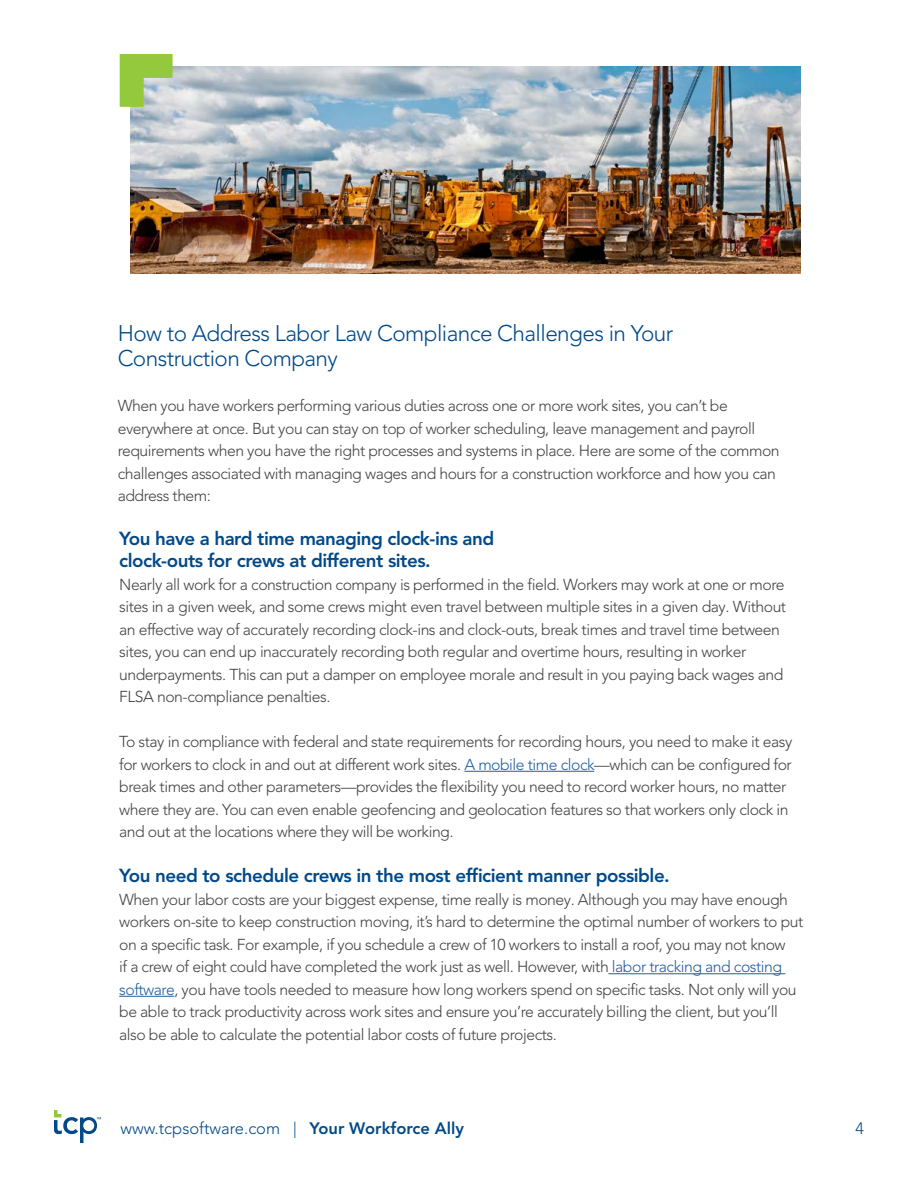
<style>
.page{position:relative;width:918px;height:1188px;background:#fff}
.page>*{position:absolute;margin:0;border:0;box-sizing:border-box;transform-origin:0 0}
.t1{font:300 22.5px/25.5px "Avenir LT Pro";letter-spacing:-.025em;color:#004989}
.t2{font:800 18.75px/22.5px "Avenir LT Pro";letter-spacing:-.025em;color:#004989}
.t3{font:300 16.5px "Avenir LT Pro";color:#004989}
.t4{font:300 15.75px/22.5px "Avenir LT Pro";letter-spacing:-.03em;color:#444}
.s1{color:#215e9e}
.s2{font-weight:800}
</style>
<div class="page">
<svg style="left:54px;top:1110px;width:47px;height:33px"></svg>
<img style="left:131px;top:66px;width:669px;height:208px">
<svg style="left:120px;top:54px;width:53px;height:53px;background:#a6cc6d"></svg>
<hr style="left:464px;top:771px;width:130px;height:1px;background:#215e9e">
<hr style="left:608px;top:973px;width:177px;height:1px;background:#215e9e">
<hr style="left:119px;top:996px;width:55px;height:1px;background:#215e9e">
<h1 class="t1" style="left:118px;top:320px;width:557px">How to Address Labor Law Compliance Challenges in Your<br>Construction Company</h1>
<p class="t4" style="left:118px;top:395px;width:664px">When you have workers performing various duties across one or more work sites, you can’t be everywhere at once. But you can stay on top of worker scheduling, leave management and payroll requirements when you have the right processes and systems in place. Here are some of the common challenges associated with managing wages and hours for a construction workforce and how you can address them:</p>
<p class="t2" style="left:119px;top:527px;width:377px">You have a hard time managing clock-ins and clock-outs for crews at different sites.</p>
<p class="t4" style="left:119px;top:573px;width:669px">Nearly all work for a construction company is performed in the field. Workers may work at one or more sites in a given week, and some crews might even travel between multiple sites in a given day. Without an effective way of accurately recording clock-ins and clock-outs, break times and travel time between sites, you can end up inaccurately recording both regular and overtime hours, resulting in worker underpayments. This can put a damper on employee morale and result in you paying back wages and FLSA non-compliance penalties.</p>
<p class="t4" style="left:119px;top:731px;width:675px">To stay in compliance with federal and state requirements for recording hours, you need to make it easy for workers to clock in and out at different work sites. <span class="s1">A mobile time clock</span>—which can be configured for break times and other parameters—provides the flexibility you need to record worker hours, no matter where they are. You can even enable geofencing and geolocation features so that workers only clock in and out at the locations where they will be working.</p>
<p class="t2" style="left:119px;top:865px;width:552px">You need to schedule crews in the most efficient manner possible.</p>
<p class="t4" style="left:119px;top:888px;width:686px">When your labor costs are your biggest expense, time really is money. Although you may have enough workers on-site to keep construction moving, it’s hard to determine the optimal number of workers to put on a specific task. For example, if you schedule a crew of 10 workers to install a roof, you may not know<br>if a crew of eight could have completed the work just as well. However, with <span class="s1">labor tracking and costing software</span>, you have tools needed to measure how long workers spend on specific tasks. Not only will you be able to track productivity across work sites and ensure you’re accurately billing the client, but you’ll also be able to calculate the potential labor costs of future projects.</p>
<p class="t3" style="left:121px;top:1119px;width:345px">www.tcpsoftware.com | <span class="s2">Your Workforce Ally</span></p>
<p class="t3" style="left:855px;top:1118px;width:10px">4</p>
</div>
